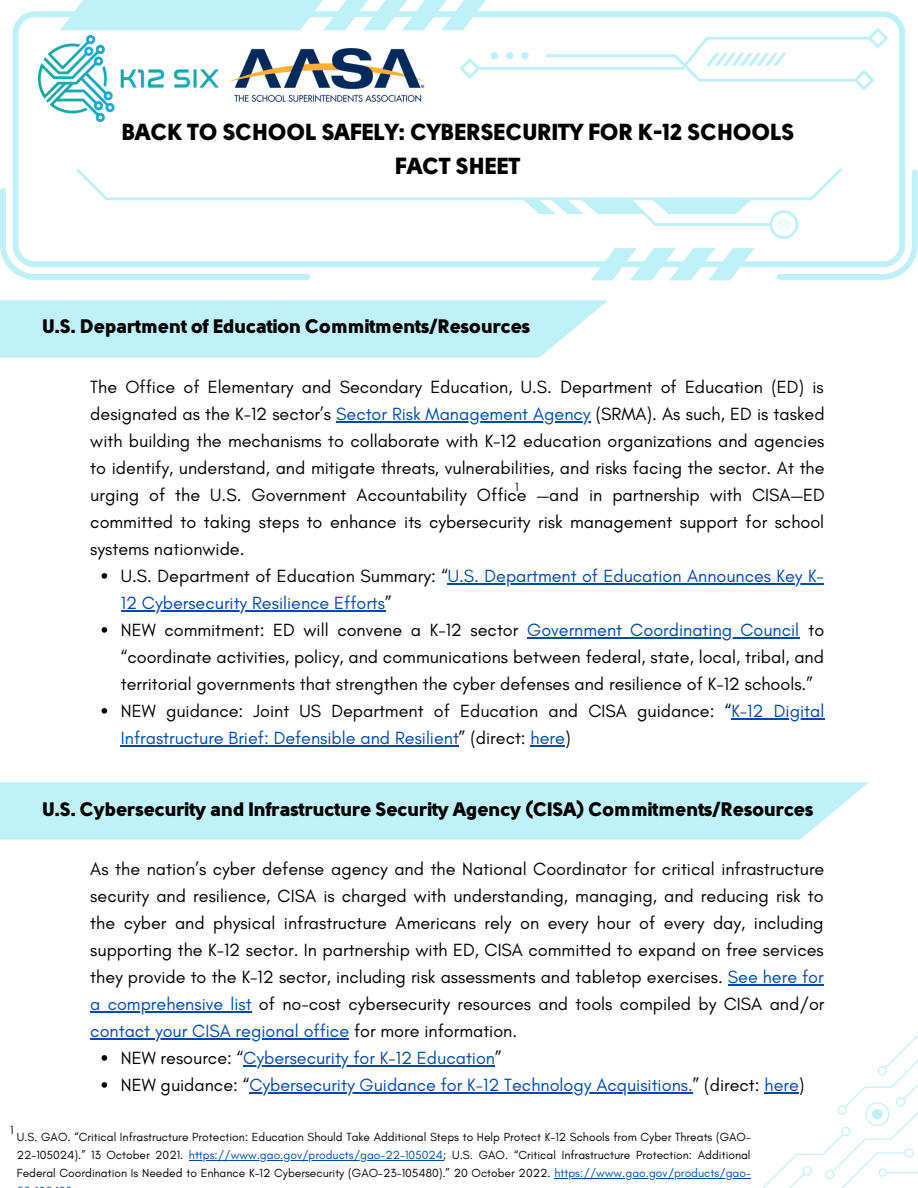
<style>
.page{position:relative;width:918px;height:1188px;background:#fff}
.page>*{position:absolute;margin:0;border:0;box-sizing:border-box;transform-origin:0 0}
.t1{font:900 23.1px "Solomon Sans";color:#000}
.t2{font:900 19.5px "Solomon Sans";color:#000}
.t3{font:18px/27px "Glacial Indifference";color:#000;text-align:justify}
.t4{font:18px/27px "Glacial Indifference";color:#004aad}
.t5{font:12px/18px "Glacial Indifference";color:#000;text-align:justify}
.s1{color:#004aad}
.s2{color:#000}
</style>
<div class="page">
<svg style="left:763px;top:1035px;width:155px;height:153px"></svg>
<svg style="left:0;top:300px;width:608px;height:58px;background:#c4f1f8"></svg>
<svg style="left:102px;top:573px;width:5px;height:6px"></svg>
<hr style="left:448px;top:583px;width:376px;height:1px;background:#004aad">
<hr style="left:121px;top:610px;width:264px;height:1px;background:#004aad">
<svg style="left:102px;top:627px;width:5px;height:6px"></svg>
<hr style="left:527px;top:637px;width:272px;height:1px;background:#004aad">
<svg style="left:102px;top:708px;width:5px;height:6px"></svg>
<hr style="left:731px;top:718px;width:93px;height:1px;background:#004aad">
<hr style="left:121px;top:745px;width:338px;height:1px;background:#004aad">
<hr style="left:531px;top:745px;width:34px;height:1px;background:#004aad">
<hr style="left:336px;top:421px;width:255px;height:1px;background:#004aad">
<svg style="left:0;top:782px;width:869px;height:58px;background:#c4f1f8"></svg>
<svg style="left:102px;top:1055px;width:5px;height:6px"></svg>
<hr style="left:243px;top:1065px;width:252px;height:1px;background:#004aad">
<svg style="left:102px;top:1082px;width:5px;height:6px"></svg>
<hr style="left:249px;top:1092px;width:444px;height:1px;background:#004aad">
<hr style="left:765px;top:1092px;width:34px;height:1px;background:#004aad">
<hr style="left:728px;top:984px;width:96px;height:1px;background:#004aad">
<hr style="left:90px;top:1011px;width:162px;height:1px;background:#004aad">
<hr style="left:90px;top:1038px;width:259px;height:1px;background:#004aad">
<svg style="left:0;top:169px;width:918px;height:111px"></svg>
<svg style="left:13px;top:11px;width:892px;height:256px"></svg>
<svg style="left:591px;top:248px;width:164px;height:32px"></svg>
<svg style="left:60px;top:0;width:829px;height:91px"></svg>
<img style="left:229px;top:48px;width:196px;height:53px">
<svg style="left:76px;top:168px;width:766px;height:71px"></svg>
<hr style="left:189px;top:1160px;width:254px;height:1px;background:#004aad">
<hr style="left:554px;top:1178px;width:197px;height:1px;background:#004aad">
<img style="left:39px;top:36px;width:180px;height:85px">
<p class="t1" style="left:122px;top:121px;width:674px">BACK TO SCHOOL SAFELY: CYBERSECURITY FOR K-12 SCHOOLS</p>
<p class="t1" style="left:396px;top:156px;width:127px">FACT SHEET</p>
<p class="t2" style="left:43px;top:318px;width:490px">U.S. Department of Education Commitments/Resources</p>
<p class="t3" style="left:90px;top:373px;width:736px">The Office of Elementary and Secondary Education, U.S. Department of Education (ED) is designated as the K-12 sector’s <span class="s1">Sector Risk Management Agency</span> (SRMA). As such, ED is tasked with building the mechanisms to collaborate with K-12 education organizations and agencies to identify, understand, and mitigate threats, vulnerabilities, and risks facing the sector. At the urging of the U.S. Government Accountability Office —and in partnership with CISA—ED committed to taking steps to enhance its cybersecurity risk management support for school systems nationwide.</p>
<p class="t5" style="left:515px;top:478px;width:5px">1</p>
<p class="t4" style="left:121px;top:562px;width:705px"><span class="s2">U.S. Department of Education Summary: “</span>U.S. Department of Education Announces Key K-<br>12 Cybersecurity Resilience Efforts<span class="s2">”</span></p>
<p class="t3" style="left:121px;top:616px;width:705px">NEW commitment: ED will convene a K-12 sector <span class="s1">Government Coordinating Council</span> to “coordinate activities, policy, and communications between federal, state, local, tribal, and territorial governments that strengthen the cyber defenses and resilience of K-12 schools.”</p>
<p class="t3" style="left:121px;top:697px;width:705px">NEW guidance: Joint US Department of Education and CISA guidance: “<span class="s1">K-12 Digital<br>Infrastructure Brief: Defensible and Resilient</span>” (direct: <span class="s1">here</span>)</p>
<p class="t2" style="left:43px;top:800px;width:773px">U.S. Cybersecurity and Infrastructure Security Agency (CISA) Commitments/Resources</p>
<p class="t3" style="left:90px;top:855px;width:736px">As the nation’s cyber defense agency and the National Coordinator for critical infrastructure security and resilience, CISA is charged with understanding, managing, and reducing risk to the cyber and physical infrastructure Americans rely on every hour of every day, including supporting the K-12 sector. In partnership with ED, CISA committed to expand on free services they provide to the K-12 sector, including risk assessments and tabletop exercises. <span class="s1">See here for a comprehensive list</span> of no-cost cybersecurity resources and tools compiled by CISA and/or <span class="s1">contact your CISA regional office</span> for more information.</p>
<p class="t4" style="left:121px;top:1044px;width:382px"><span class="s2">NEW resource: “</span>Cybersecurity for K-12 Education<span class="s2">”</span></p>
<p class="t4" style="left:121px;top:1071px;width:685px"><span class="s2">NEW guidance: “</span>Cybersecurity Guidance for K-12 Technology Acquisitions.<span class="s2">” (direct:</span> here<span class="s2">)</span></p>
<p class="t5" style="left:10px;top:1120px;width:5px">1</p>
<p class="t5" style="left:17px;top:1128px;width:736px">U.S. GAO. “Critical Infrastructure Protection: Education Should Take Additional Steps to Help Protect K-12 Schools from Cyber Threats (GAO-22-105024).” 13 October 2021. <span class="s1">https://www.gao.gov/products/gao-22-105024</span>; U.S. GAO. “Critical Infrastructure Protection: Additional Federal Coordination Is Needed to Enhance K-12 Cybersecurity (GAO-23-105480).” 20 October 2022. <span class="s1">https://www.gao.gov/products/gao-</span></p>
</div>
